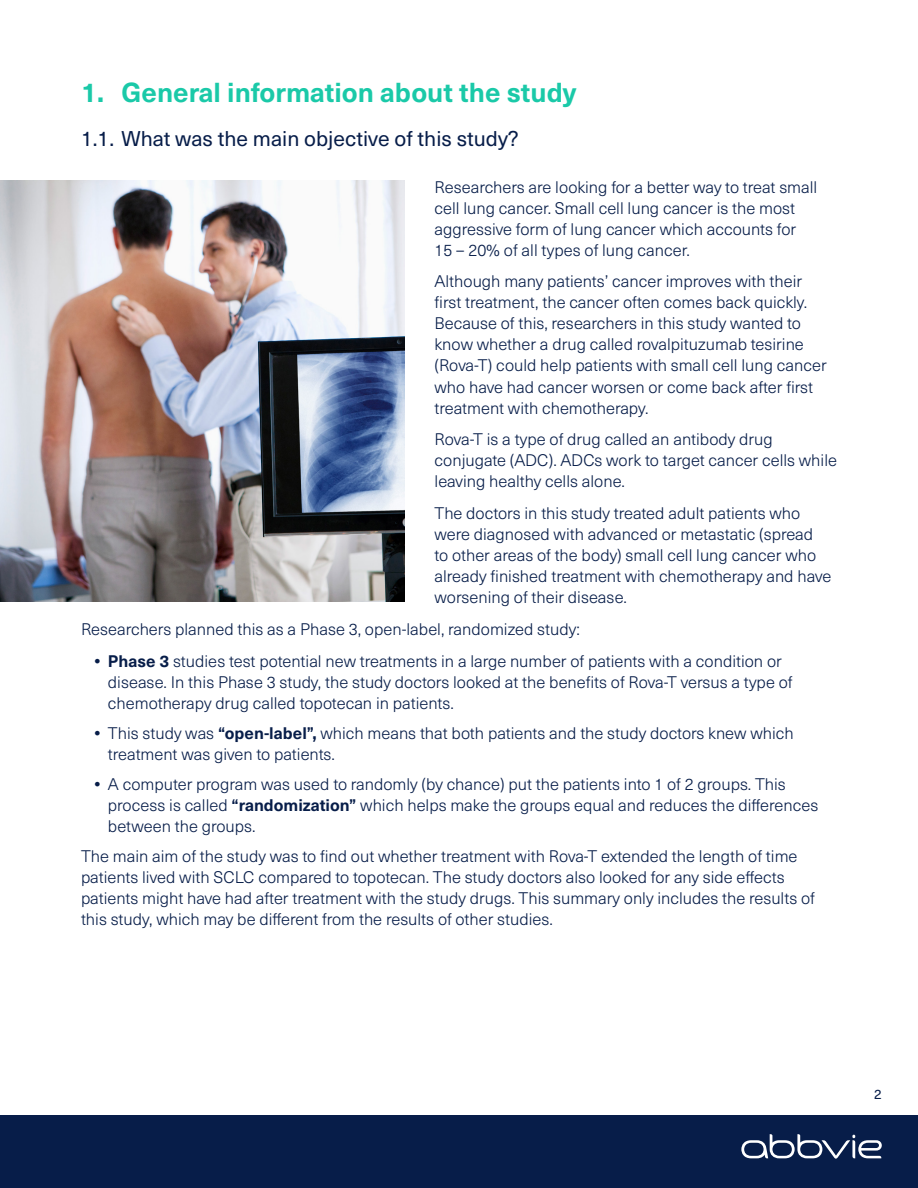
<style>
.page{position:relative;width:918px;height:1188px;background:#fff}
.page>*{position:absolute;margin:0;border:0;box-sizing:border-box;transform-origin:0 0}
.t1{font:700 27px "Neue Haas Unica Pro";color:#1ac9a8}
.t2{font:21px "Neue Haas Unica Pro";color:#071d49}
.t3{font:300 16.5px/21px "Neue Haas Unica Pro";color:#071d49}
.t4{font:13.5px "Neue Haas Unica Pro";color:#071d49}
.s1{font-weight:700}
</style>
<div class="page">
<img style="left:0;top:180px;width:405px;height:422px">
<div style="left:0;top:1115px;width:918px;height:73px;background:#071d49"></div>
<svg style="left:741px;top:1134px;width:141px;height:25px"></svg>
<h1 class="t1" style="left:81px;top:76px;width:497px">1. General information about the study</h1>
<p class="t2" style="left:81px;top:126px;width:439px">1.1. What was the main objective of this study?</p>
<p class="t3" style="left:435px;top:177px;width:384px">Researchers are looking for a better way to treat small cell lung cancer. Small cell lung cancer is the most aggressive form of lung cancer which accounts for 15 – 20% of all types of lung cancer.</p>
<p class="t3" style="left:435px;top:271px;width:394px">Although many patients’ cancer improves with their first treatment, the cancer often comes back quickly.<br>Because of this, researchers in this study wanted to know whether a drug called rovalpituzumab tesirine (Rova-T) could help patients with small cell lung cancer who have had cancer worsen or come back after first treatment with chemotherapy.</p>
<p class="t3" style="left:435px;top:429px;width:404px">Rova-T is a type of drug called an antibody drug conjugate (ADC). ADCs work to target cancer cells while leaving healthy cells alone.</p>
<p class="t3" style="left:435px;top:502px;width:398px">The doctors in this study treated adult patients who were diagnosed with advanced or metastatic (spread<br>to other areas of the body) small cell lung cancer who already finished treatment with chemotherapy and have worsening of their disease.</p>
<p class="t3" style="left:81px;top:619px;width:500px">Researchers planned this as a Phase 3, open-label, randomized study:</p>
<p class="t3" style="left:108px;top:651px;width:686px;text-indent:-13px"><span class="s1">• Phase 3</span> studies test potential new treatments in a large number of patients with a condition or disease. In this Phase 3 study, the study doctors looked at the benefits of Rova-T versus a type of chemotherapy drug called topotecan in patients.</p>
<p class="t3" style="left:108px;top:723px;width:687px;text-indent:-13px"><span class="s1">•</span> This study was <span class="s1">“open-label”,</span> which means that both patients and the study doctors knew which treatment was given to patients.</p>
<p class="t3" style="left:108px;top:774px;width:712px;text-indent:-13px"><span class="s1">•</span> A computer program was used to randomly (by chance) put the patients into 1 of 2 groups. This process is called <span class="s1">“randomization”</span> which helps make the groups equal and reduces the differences between the groups.</p>
<p class="t3" style="left:81px;top:846px;width:735px">The main aim of the study was to find out whether treatment with Rova-T extended the length of time patients lived with SCLC compared to topotecan. The study doctors also looked for any side effects patients might have had after treatment with the study drugs. This summary only includes the results of this study, which may be different from the results of other studies.</p>
<p class="t4" style="left:874px;top:1086px;width:9px">2</p>
</div>
